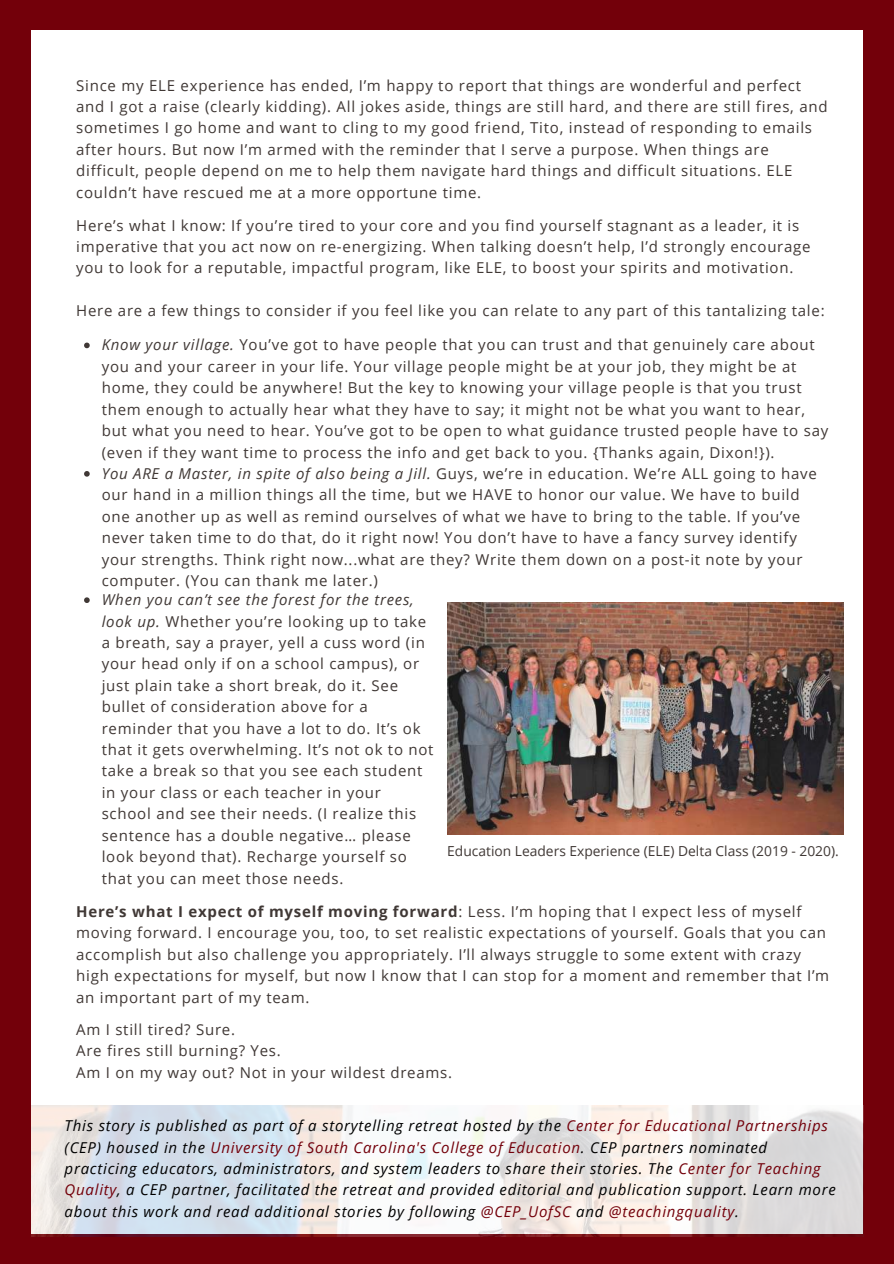
<style>
.page{position:relative;width:894px;height:1264px;background:#fff}
.page>*{position:absolute;margin:0;border:0;box-sizing:border-box;transform-origin:0 0}
.t1{font:15px/21.5px "Open Sans";letter-spacing:.05em;color:#403835}
.t2{font:italic 15px/21.5px "Open Sans";letter-spacing:.05em;color:#000}
.t3{font:13.8px "Open Sans";color:#403835}
.s1{font-style:italic}
.s2{font-weight:700}
.s3{color:#73000a}
</style>
<div class="page">
<div style="left:0;top:0;width:893px;height:1263px;background:#73000a"></div>
<div style="left:31px;top:30px;width:831px;height:1203px;background:#fff"></div>
<svg style="left:84px;top:342px;width:6px;height:6px"></svg>
<svg style="left:84px;top:471px;width:6px;height:5px"></svg>
<img style="left:447px;top:602px;width:396px;height:232px">
<img style="left:31px;top:1105px;width:831px;height:131px">
<svg style="left:84px;top:597px;width:6px;height:6px"></svg>
<p class="t1" style="left:76px;top:74px;width:752px">Since my ELE experience has ended, I’m happy to report that things are wonderful and perfect and I got a raise (clearly kidding). All jokes aside, things are still hard, and there are still fires, and sometimes I go home and want to cling to my good friend, Tito, instead of responding to emails after hours. But now I’m armed with the reminder that I serve a purpose. When things are difficult, people depend on me to help them navigate hard things and difficult situations. ELE couldn’t have rescued me at a more opportune time.</p>
<p class="t1" style="left:76px;top:214px;width:735px">Here’s what I know: If you’re tired to your core and you find yourself stagnant as a leader, it is imperative that you act now on re-energizing. When talking doesn’t help, I’d strongly encourage you to look for a reputable, impactful program, like ELE, to boost your spirits and motivation.</p>
<p class="t1" style="left:76px;top:300px;width:749px">Here are a few things to consider if you feel like you can relate to any part of this tantalizing tale:</p>
<p class="t1" style="left:102px;top:334px;width:728px"><span class="s1">Know your village.</span> You’ve got to have people that you can trust and that genuinely care about you and your career in your life. Your village people might be at your job, they might be at home, they could be anywhere! But the key to knowing your village people is that you trust them enough to actually hear what they have to say; it might not be what you want to hear, but what you need to hear. You’ve got to be open to what guidance trusted people have to say (even if they want time to process the info and get back to you. {Thanks again, Dixon!}).<br><span class="s1">You ARE a Master, in spite of also being a Jill.</span> Guys, we’re in education. We’re ALL going to have our hand in a million things all the time, but we HAVE to honor our value. We have to build one another up as well as remind ourselves of what we have to bring to the table. If you’ve never taken time to do that, do it right now! You don’t have to have a fancy survey identify your strengths. Think right now...what are they? Write them down on a post-it note by your computer. (You can thank me later.)</p>
<p class="t1" style="left:102px;top:588px;width:333px"><span class="s1">When you can’t see the forest for the trees, look up.</span> Whether you’re looking up to take a breath, say a prayer, yell a cuss word (in your head only if on a school campus), or just plain take a short break, do it. See bullet of consideration above for a reminder that you have a lot to do. It’s ok that it gets overwhelming. It’s not ok to not take a break so that you see each student in your class or each teacher in your school and see their needs. (I realize this sentence has a double negative… please look beyond that). Recharge yourself so that you can meet those needs.</p>
<p class="t1" style="left:76px;top:900px;width:754px"><span class="s2">Here’s what I expect of myself moving forward</span>: Less. I’m hoping that I expect less of myself moving forward. I encourage you, too, to set realistic expectations of yourself. Goals that you can accomplish but also challenge you appropriately. I’ll always struggle to some extent with crazy high expectations for myself, but now I know that I can stop for a moment and remember that I’m an important part of my team.</p>
<p class="t1" style="left:76px;top:1018px;width:377px">Am I still tired? Sure.<br>Are fires still burning? Yes.<br>Am I on my way out? Not in your wildest dreams.</p>
<p class="t2" style="left:65px;top:1114px;width:772px">This story is published as part of a storytelling retreat hosted by the <span class="s3">Center for Educational Partnerships </span>(CEP) housed in the <span class="s3">University of South Carolina's College of Education</span>. CEP partners nominated practicing educators, administrators, and system leaders to share their stories. The <span class="s3">Center for Teaching Quality</span>, a CEP partner, facilitated the retreat and provided editorial and publication support. Learn more about this work and read additional stories by following <span class="s3">@CEP_UofSC</span> and <span class="s3">@teachingquality</span>.</p>
<p class="t3" style="left:447px;top:841px;width:393px">Education Leaders Experience (ELE) Delta Class (2019 - 2020).</p>
</div>
